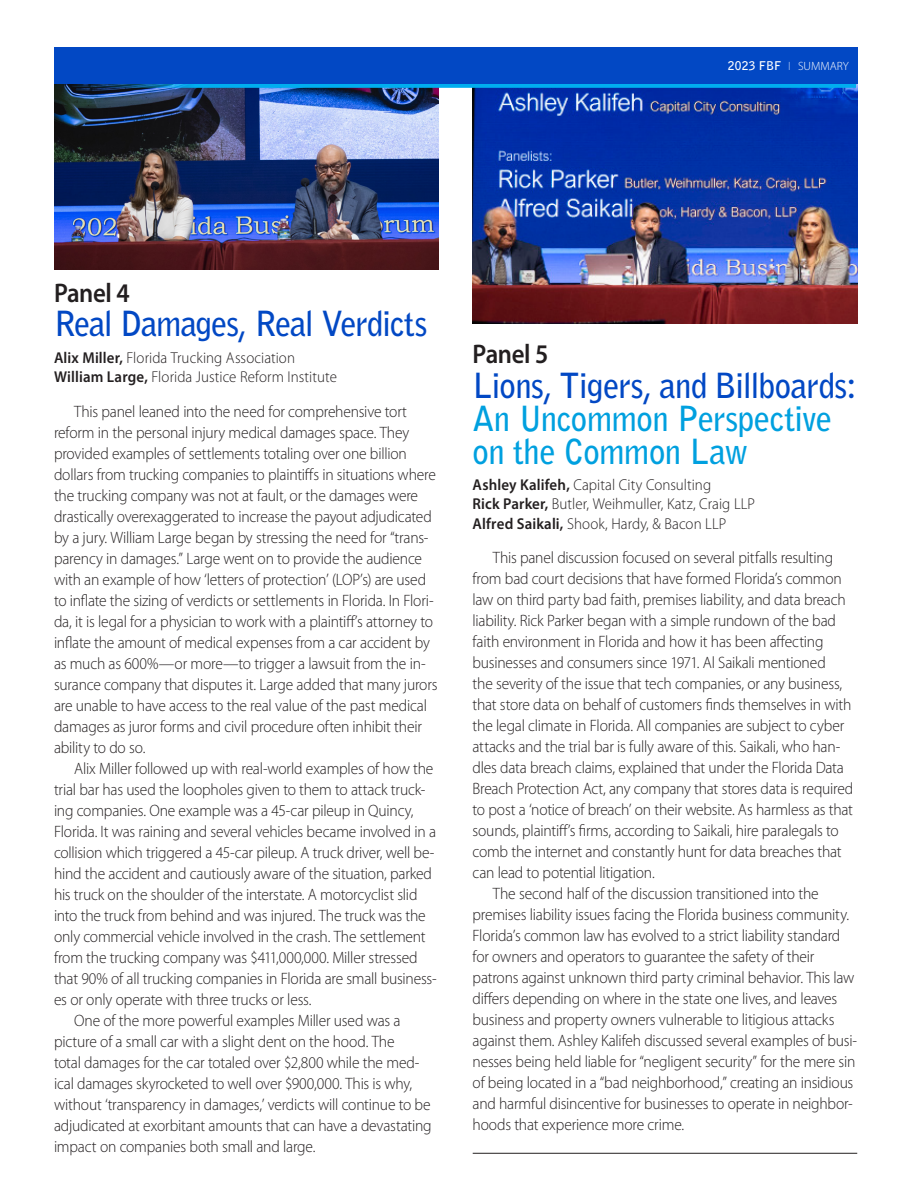
<style>
.page{position:relative;width:918px;height:1188px;background:#fff}
.page>*{position:absolute;margin:0;border:0;box-sizing:border-box;transform-origin:0 0}
.t1{font:700 34.5px/33px "Bell Gothic Std";letter-spacing:-.015em;color:#00a0df;scale:.95 1}
.t2{font:700 34.5px "Bell Gothic Std";letter-spacing:-.03em;color:#0248c4;scale:.95 1}
.t3{font:700 34.5px "Bell Gothic Std";letter-spacing:-.03em;color:#0248c4;scale:.94 1}
.t4{font:600 27px "Myriad Pro";letter-spacing:-.02em;color:#231f20;scale:.92 1}
.t5{font:300 16.5px/21px "Myriad Pro";letter-spacing:-.015em;color:#231f20;scale:.94 1}
.t6{font:300 15.75px "Myriad Pro";letter-spacing:.005em;color:#231f20;scale:.95 1}
.t7{font:300 12px "Myriad Pro";color:#fff;scale:.75 1}
.s1{font-family:"Bell Gothic Std";font-weight:700}
.s2{font-weight:600}
</style>
<div class="page">
<img style="left:54px;top:87px;width:385px;height:183px">
<img style="left:473px;top:85px;width:384px;height:239px">
<div style="left:54px;top:47px;width:803px;height:37px;background:#0248c4"></div>
<hr style="left:54px;top:84px;width:802px;height:3px;background:#00aeef">
<hr style="left:473px;top:1153px;width:384px;height:1px;background:#231f20">
<p class="t7" style="left:728px;top:59px;width:163px"><span class="s1">2023 FBF</span> I SUMMARY</p>
<p class="t4" style="left:54px;top:276px;width:84px">Panel 4</p>
<p class="t3" style="left:54px;top:303px;width:399px">Real Damages, Real Verdicts</p>
<p class="t6" style="left:54px;top:348px;width:255px"><span class="s2">Alix Miller,</span> Florida Trucking Association</p>
<p class="t6" style="left:54px;top:367px;width:299px"><span class="s2">William Large,</span> Florida Justice Reform Institute</p>
<p class="t5" style="left:54px;top:400px;width:410px;text-indent:20px">This panel leaned into the need for comprehensive tort reform in the personal injury medical damages space. They provided examples of settlements totaling over one billion dollars from trucking companies to plaintiffs in situations where the trucking company was not at fault, or the damages were drastically overexaggerated to increase the payout adjudicated by a jury. William Large began by stressing the need for “trans&shy;parency in damages.” Large went on to provide the audience with an example of how ‘letters of protection’ (LOP’s) are used to inflate the sizing of verdicts or settlements in Florida. In Flori&shy;da, it is legal for a physician to work with a plaintiff’s attorney to inflate the amount of medical expenses from a car accident by as much as 600%—or more—to trigger a lawsuit from the in&shy;surance company that disputes it. Large added that many jurors are unable to have access to the real value of the past medical damages as juror forms and civil procedure often inhibit their ability to do so.</p>
<p class="t5" style="left:54px;top:757px;width:409px;text-indent:20px">Alix Miller followed up with real-world examples of how the trial bar has used the loopholes given to them to attack truck&shy;ing companies. One example was a 45-car pileup in Quincy, Florida. It was raining and several vehicles became involved in a collision which triggered a 45-car pileup. A truck driver, well be&shy;hind the accident and cautiously aware of the situation, parked his truck on the shoulder of the interstate. A motorcyclist slid into the truck from behind and was injured. The truck was the only commercial vehicle involved in the crash. The settlement from the trucking company was $411,000,000. Miller stressed that 90% of all trucking companies in Florida are small business&shy;es or only operate with three trucks or less.</p>
<p class="t5" style="left:54px;top:1009px;width:403px;text-indent:20px">One of the more powerful examples Miller used was a picture of a small car with a slight dent on the hood. The<br>total damages for the car totaled over $2,800 while the med&shy;ical damages skyrocketed to well over $900,000. This is why, without ‘transparency in damages,’ verdicts will continue to be adjudicated at exorbitant amounts that can have a devastating impact on companies both small and large.</p>
<p class="t4" style="left:473px;top:337px;width:84px">Panel 5</p>
<p class="t2" style="left:473px;top:364px;width:406px">Lions, Tigers, and Billboards:</p>
<p class="t1" style="left:473px;top:402px;width:380px">An Uncommon Perspective on the Common Law</p>
<p class="t6" style="left:473px;top:475px;width:253px"><span class="s2">Ashley Kalifeh,</span> Capital City Consulting</p>
<p class="t6" style="left:473px;top:495px;width:299px"><span class="s2">Rick Parker,</span> Butler, Weihmuller, Katz, Craig LLP</p>
<p class="t6" style="left:473px;top:514px;width:269px"><span class="s2">Alfred Saikali,</span> Shook, Hardy, &amp; Bacon LLP</p>
<p class="t5" style="left:473px;top:547px;width:407px;text-indent:20px">This panel discussion focused on several pitfalls resulting from bad court decisions that have formed Florida’s common law on third party bad faith, premises liability, and data breach liability. Rick Parker began with a simple rundown of the bad faith environment in Florida and how it has been affecting businesses and consumers since 1971. Al Saikali mentioned<br>the severity of the issue that tech companies, or any business, that store data on behalf of customers finds themselves in with the legal climate in Florida. All companies are subject to cyber attacks and the trial bar is fully aware of this. Saikali, who han&shy;dles data breach claims, explained that under the Florida Data Breach Protection Act, any company that stores data is required to post a ‘notice of breach’ on their website. As harmless as that sounds, plaintiff’s firms, according to Saikali, hire paralegals to comb the internet and constantly hunt for data breaches that can lead to potential litigation.</p>
<p class="t5" style="left:473px;top:883px;width:411px;text-indent:20px">The second half of the discussion transitioned into the premises liability issues facing the Florida business community.<br>Florida’s common law has evolved to a strict liability standard for owners and operators to guarantee the safety of their patrons against unknown third party criminal behavior. This law differs depending on where in the state one lives, and leaves business and property owners vulnerable to litigious attacks against them. Ashley Kalifeh discussed several examples of busi&shy;nesses being held liable for “negligent security” for the mere sin of being located in a “bad neighborhood,” creating an insidious and harmful disincentive for businesses to operate in neighbor&shy;hoods that experience more crime.</p>
</div>
